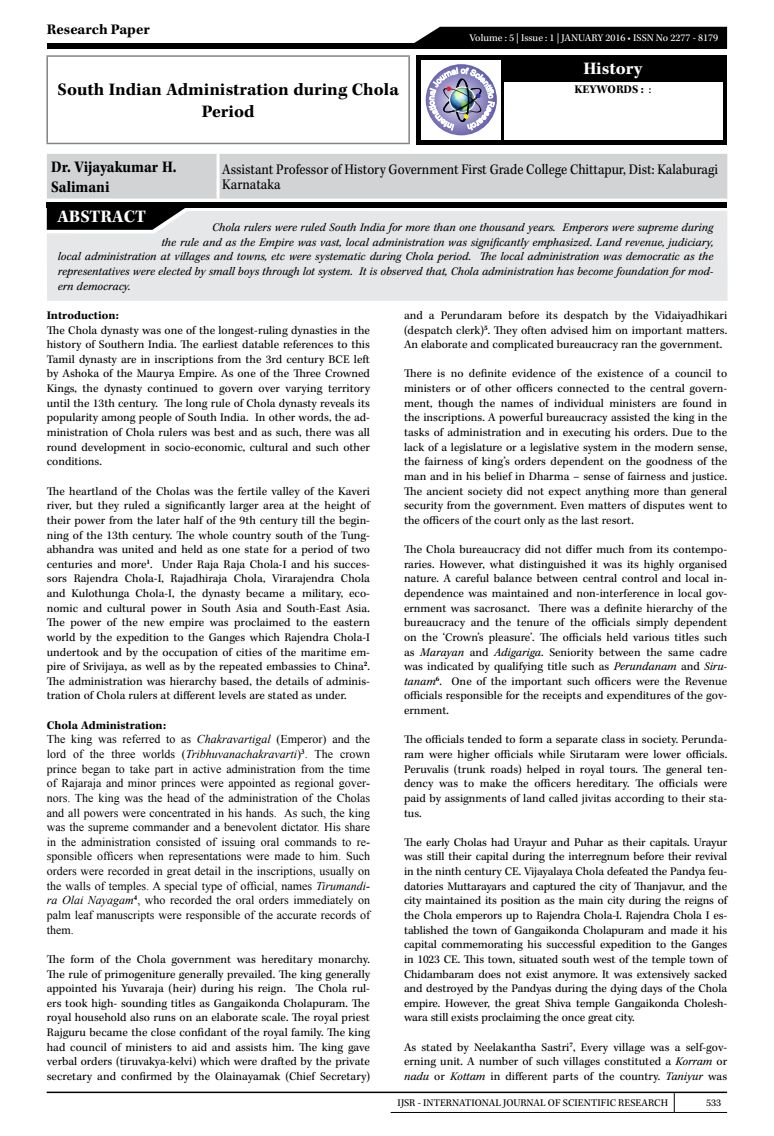
<style>
.page{position:relative;width:774px;height:1136px;background:#fff}
.page>*{position:absolute;margin:0;border:0;box-sizing:border-box;transform-origin:0 0}
.t1{font:700 18px/21.6px "Kepler Std";color:#000;text-align:center}
.t2{font:700 18px "Kepler Std";color:#fff}
.t3{font:700 16.5px/19.8px "Kepler Std";color:#000;scale:.9 1}
.t4{font:15px/15px "Kepler Std";color:#000;scale:.9 1}
.t5{font:700 15px "Kepler Std";color:#000}
.t6{font:12px/14.7px "Kepler Std";color:#000;text-align:justify}
.t7{font:12px/14.5px "Times New Roman";color:#000;text-align:justify}
.t8{font:italic 12px "Kepler Std";color:#000}
.t9{font:700 12px "Kepler Std";color:#000}
.t10{font:10.5px "Kepler Std";color:#000}
.t11{font:10.5px "Kepler Std";color:#fff}
.s1{font-weight:400}
.s2{font-style:italic}
</style>
<div class="page">
<hr style="left:47px;top:1091px;width:680px;height:1px;background:#000">
<svg style="left:674px;top:1092px;width:1px;height:19px"></svg>
<hr style="left:391px;top:1111px;width:283px;height:1px;background:#000">
<hr style="left:674px;top:1111px;width:53px;height:1px;background:#000">
<div style="left:47px;top:43px;width:680px;height:6px;background:#000"></div>
<div style="left:414px;top:27px;width:313px;height:16px;background:#000"></div>
<div style="left:416px;top:55px;width:311px;height:90px;background:#000"></div>
<div style="left:421px;top:60px;width:80px;height:79px;background:#fff"></div>
<svg style="left:426px;top:64px;width:71px;height:71px"></svg>
<img style="left:429px;top:68px;width:65px;height:62px">
<div style="left:504px;top:82px;width:219px;height:57px;background:#fff"></div>
<div style="left:47px;top:154px;width:680px;height:44px;background:#d1d3d4"></div>
<hr style="left:217px;top:154px;width:3px;height:44px;background:#fff">
<hr style="left:46px;top:55px;width:364px;height:2px;background:#808285">
<hr style="left:46px;top:57px;width:2px;height:86px;background:#808285">
<hr style="left:408px;top:57px;width:2px;height:86px;background:#808285">
<hr style="left:46px;top:143px;width:364px;height:1px;background:#808285">
<svg style="left:47px;top:208px;width:138px;height:3px"></svg>
<div style="left:47px;top:211px;width:680px;height:90px;background:#e6e7e8"></div>
<div style="left:47px;top:202px;width:680px;height:6px;background:#000"></div>
<p class="t5" style="left:47px;top:21px;width:104px">Research Paper</p>
<p class="t11" style="left:469px;top:32px;width:250px">Volume : 5 | Issue : 1 | JANUARY 2016 • ISSN No 2277 - 8179</p>
<h1 class="t2" style="left:583px;top:59px;width:60px">History</h1>
<h1 class="t1" style="left:58px;top:79px;width:343px">South Indian Administration during Chola<br>Period</h1>
<p class="t9" style="left:574px;top:83px;width:79px">KEYWORDS : <span class="s1">:</span></p>
<h2 class="t3" style="left:51px;top:157px;width:141px">Dr. Vijayakumar H.<br>Salimani</h2>
<p class="t4" style="left:222px;top:162px;width:552px">Assistant Professor of History Government First Grade College Chittapur, Dist: Kalaburagi<br>Karnataka</p>
<h1 class="t2" style="left:57px;top:206px;width:90px">ABSTRACT</h1>
<p class="t8" style="left:212px;top:220px;width:503px">Chola rulers were ruled South India for more than one thousand years. Emperors were supreme during</p>
<p class="t8" style="left:161px;top:235px;width:554px">the rule and as the Empire was vast, local administration was significantly emphasized. Land revenue, judiciary,</p>
<p class="t8" style="left:58px;top:250px;width:657px">local administration at villages and towns, etc were systematic during Chola period. The local administration was democratic as the</p>
<p class="t8" style="left:58px;top:264px;width:657px">representatives were elected by small boys through lot system. It is observed that, Chola administration has become foundation for mod-</p>
<p class="t8" style="left:58px;top:279px;width:74px">ern democracy.</p>
<p class="t9" style="left:47px;top:308px;width:74px">Introduction:</p>
<p class="t6" style="left:47px;top:323px;width:325px">The Chola dynasty was one of the longest-ruling dynasties in the history of Southern India. The earliest datable references to this Tamil dynasty are in inscriptions from the 3rd century BCE left by Ashoka of the Maurya Empire. As one of the Three Crowned Kings, the dynasty continued to govern over varying territory until the 13th century. The long rule of Chola dynasty reveals its popularity among people of South India. In other words, the ad&shy;ministration of Chola rulers was best and as such, there was all round development in socio-economic, cultural and such other conditions.</p>
<p class="t6" style="left:47px;top:484px;width:325px">The heartland of the Cholas was the fertile valley of the Kaveri river, but they ruled a significantly larger area at the height of their power from the later half of the 9th century till the begin&shy;ning of the 13th century. The whole country south of the Tung&shy;abhandra was united and held as one state for a period of two centuries and more<sup>1</sup>. Under Raja Raja Chola-I and his succes&shy;sors Rajendra Chola-I, Rajadhiraja Chola, Virarajendra Chola and Kulothunga Chola-I, the dynasty became a military, eco&shy;nomic and cultural power in South Asia and South-East Asia.<br>The power of the new empire was proclaimed to the eastern world by the expedition to the Ganges which Rajendra Chola-I undertook and by the occupation of cities of the maritime em&shy;pire of Srivijaya, as well as by the repeated embassies to China<sup>2</sup>.<br>The administration was hierarchy based, the details of adminis&shy;tration of Chola rulers at different levels are stated as under.</p>
<p class="t9" style="left:47px;top:718px;width:121px">Chola Administration:</p>
<p class="t7" style="left:47px;top:731px;width:325px">The king was referred to as <span class="s2">Chakravartigal</span> (Emperor) and the lord of the three worlds (<span class="s2">Tribhuvanachakravarti</span>)<sup>3</sup>. The crown prince began to take part in active administration from the time of Rajaraja and minor princes were appointed as regional gover&shy;nors. The king was the head of the administration of the Cholas and all powers were concentrated in his hands. As such, the king was the supreme commander and a benevolent dictator. His share in the administration consisted of issuing oral commands to re&shy;sponsible officers when representations were made to him. Such orders were recorded in great detail in the inscriptions, usually on the walls of temples. A special type of official, names <span class="s2">Tirumandi&shy;ra Olai Nayagam</span><sup>4</sup>, who recorded the oral orders immediately on palm leaf manuscripts were responsible of the accurate records of them.</p>
<p class="t6" style="left:47px;top:952px;width:325px">The form of the Chola government was hereditary monarchy.<br>The rule of primogeniture generally prevailed. The king generally appointed his Yuvaraja (heir) during his reign. The Chola rul&shy;ers took high- sounding titles as Gangaikonda Cholapuram. The royal household also runs on an elaborate scale. The royal priest Rajguru became the close confidant of the royal family. The king had council of ministers to aid and assists him. The king gave verbal orders (tiruvakya-kelvi) which were drafted by the private secretary and confirmed by the Olainayamak (Chief Secretary)</p>
<p class="t6" style="left:404px;top:308px;width:325px">and a Perundaram before its despatch by the Vidaiyadhikari (despatch clerk)<sup>5</sup>. They often advised him on important matters.<br>An elaborate and complicated bureaucracy ran the government.</p>
<p class="t6" style="left:404px;top:367px;width:325px">There is no definite evidence of the existence of a council to ministers or of other officers connected to the central govern&shy;ment, though the names of individual ministers are found in the inscriptions. A powerful bureaucracy assisted the king in the tasks of administration and in executing his orders. Due to the lack of a legislature or a legislative system in the modern sense, the fairness of king’s orders dependent on the goodness of the man and in his belief in Dharma – sense of fairness and justice.<br>The ancient society did not expect anything more than general security from the government. Even matters of disputes went to the officers of the court only as the last resort.</p>
<p class="t6" style="left:404px;top:542px;width:325px">The Chola bureaucracy did not differ much from its contempo&shy;raries. However, what distinguished it was its highly organised nature. A careful balance between central control and local in&shy;dependence was maintained and non-interference in local gov&shy;ernment was sacrosanct. There was a definite hierarchy of the bureaucracy and the tenure of the officials simply dependent on the ‘Crown’s pleasure’. The officials held various titles such as <span class="s2">Marayan</span> and <span class="s2">Adigariga</span>. Seniority between the same cadre was indicated by qualifying title such as <span class="s2">Perundanam</span> and <span class="s2">Siru&shy;tanam</span><sup>6</sup>. One of the important such officers were the Revenue officials responsible for the receipts and expenditures of the gov&shy;ernment.</p>
<p class="t6" style="left:404px;top:732px;width:325px">The officials tended to form a separate class in society. Perunda&shy;ram were higher officials while Sirutaram were lower officials.<br>Peruvalis (trunk roads) helped in royal tours. The general ten&shy;dency was to make the officers hereditary. The officials were paid by assignments of land called jivitas according to their sta&shy;tus.</p>
<p class="t6" style="left:404px;top:835px;width:325px">The early Cholas had Urayur and Puhar as their capitals. Urayur was still their capital during the interregnum before their revival in the ninth century CE. Vijayalaya Chola defeated the Pandya feu&shy;datories Muttarayars and captured the city of Thanjavur, and the city maintained its position as the main city during the reigns of the Chola emperors up to Rajendra Chola-I. Rajendra Chola I es&shy;tablished the town of Gangaikonda Cholapuram and made it his capital commemorating his successful expedition to the Ganges in 1023 CE. This town, situated south west of the temple town of Chidambaram does not exist anymore. It was extensively sacked and destroyed by the Pandyas during the dying days of the Chola empire. However, the great Shiva temple Gangaikonda Cholesh&shy;wara still exists proclaiming the once great city.</p>
<p class="t6" style="left:404px;top:1040px;width:325px">As stated by Neelakantha Sastri<sup>7</sup>, Every village was a self-gov&shy;erning unit. A number of such villages constituted a <span class="s2">Korram</span> or <span class="s2">nadu</span> or <span class="s2">Kottam</span> in different parts of the country. <span class="s2">Taniyur</span> was</p>
<p class="t10" style="left:398px;top:1097px;width:272px">IJSR - INTERNATIONAL JOURNAL OF SCIENTIFIC RESEARCH</p>
<p class="t10" style="left:706px;top:1097px;width:17px">533</p>
</div>
